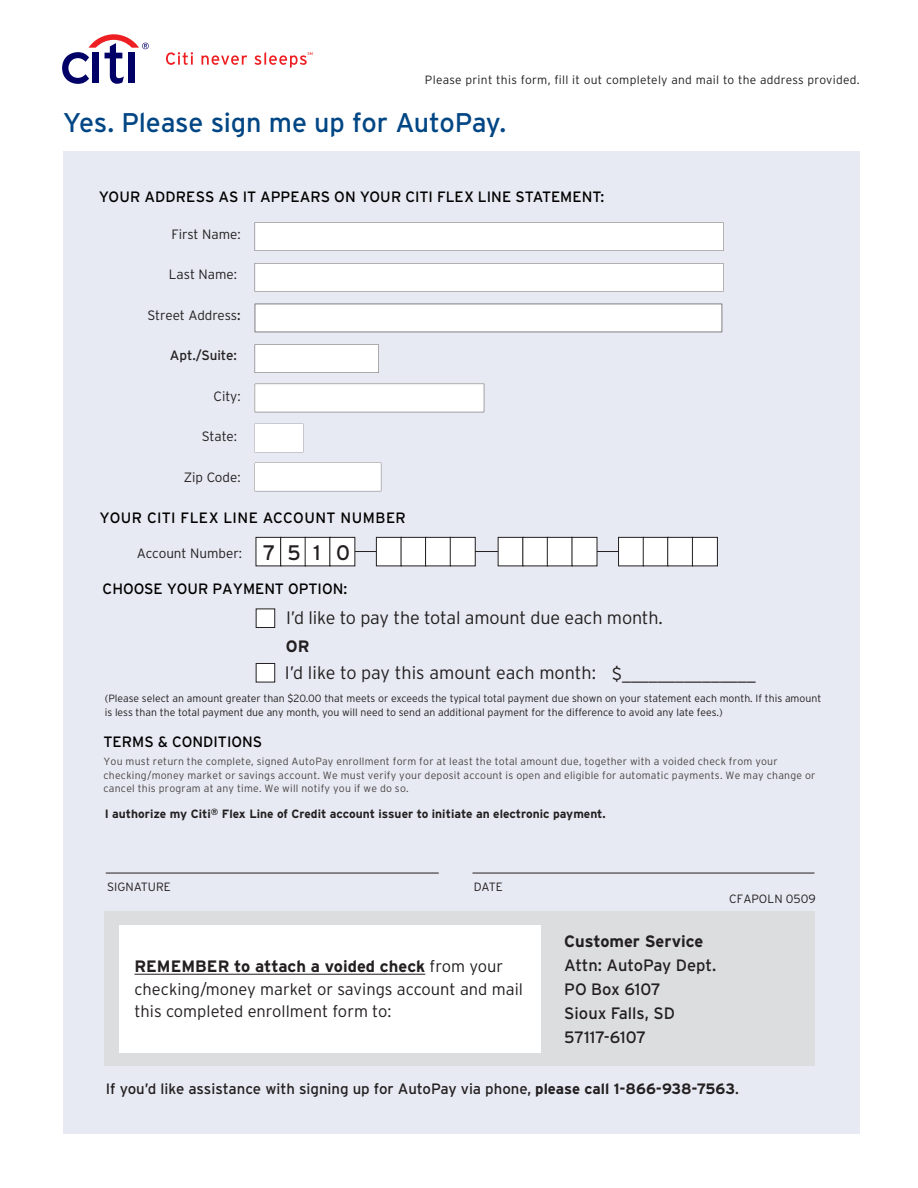
<style>
.page{position:relative;width:918px;height:1188px;background:#fff}
.page>*{position:absolute;margin:0;border:0;box-sizing:border-box;transform-origin:0 0}
.t1{font:27px "Interstate";letter-spacing:-.01em;color:#004684}
.t2{font:300 18px "Interstate";letter-spacing:-.01em;color:#231f20}
.t3{font:300 16.5px/22.5px "Interstate";color:#231f20}
.t4{font:16.5px/24px "Interstate";color:#231f20}
.t5{font:700 16.5px "Interstate";color:#231f20}
.t6{font:15px "Interstate";color:#000}
.t7{font:15px "Interstate";color:#231f20}
.t8{font:15px "Interstate";letter-spacing:.025em;color:#000}
.t9{font:300 13.5px "Interstate";color:#231f20}
.t10{font:13.5px "Interstate";color:#231f20}
.t11{font:700 12px "Interstate";color:#231f20}
.t12{font:300 12px "Interstate";letter-spacing:.025em;color:#231f20}
.t13{font:300 12px "Interstate";color:#231f20}
.t14{font:300 10.5px/13.5px "Interstate";letter-spacing:.02em;color:#4a4545}
.t15{font:300 10.5px/13.5px "Interstate";color:#231f20}
.s1{font-weight:400}
.s2{font-weight:400;font-size:21px}
.s3{font-weight:700}
</style>
<div class="page">
<svg style="left:62px;top:34px;width:87px;height:50px"></svg>
<svg style="left:166px;top:52px;width:27px;height:13px"></svg>
<svg style="left:201px;top:55px;width:46px;height:10px"></svg>
<svg style="left:254px;top:52px;width:59px;height:16px"></svg>
<div style="left:63px;top:152px;width:797px;height:982px;background:#e7eaf3"></div>
<div style="left:104px;top:912px;width:711px;height:154px;background:#dcdddf"></div>
<div style="left:119px;top:926px;width:422px;height:127px;background:#fff"></div>
<hr style="left:134px;top:974px;width:291px;height:1px;background:#231f20">
<hr style="left:472px;top:873px;width:342px;height:1px;background:#231f20">
<hr style="left:106px;top:873px;width:333px;height:1px;background:#231f20">
<div style="left:256px;top:609px;width:19px;height:18px;background:#fff"></div>
<div style="left:256px;top:609px;width:19px;height:19px;border:1px solid #231f20"></div>
<div style="left:256px;top:663px;width:19px;height:19px;background:#fff"></div>
<div style="left:256px;top:663px;width:19px;height:19px;border:1px solid #231f20"></div>
<hr style="left:354px;top:551px;width:267px;height:1px;background:#231f20">
<div style="left:256px;top:537px;width:25px;height:29px;background:#fff"></div>
<div style="left:281px;top:537px;width:25px;height:29px;background:#fff"></div>
<div style="left:280px;top:537px;width:26px;height:29px;border:1px solid #231f20"></div>
<div style="left:305px;top:537px;width:25px;height:29px;background:#fff"></div>
<div style="left:305px;top:537px;width:26px;height:29px;border:1px solid #231f20"></div>
<div style="left:330px;top:537px;width:25px;height:29px;background:#fff"></div>
<div style="left:329px;top:537px;width:26px;height:29px;border:1px solid #231f20"></div>
<div style="left:498px;top:537px;width:25px;height:29px;background:#fff"></div>
<div style="left:498px;top:537px;width:26px;height:29px;border:1px solid #231f20"></div>
<div style="left:523px;top:537px;width:25px;height:29px;background:#fff"></div>
<div style="left:522px;top:537px;width:26px;height:29px;border:1px solid #231f20"></div>
<div style="left:547px;top:537px;width:25px;height:29px;background:#fff"></div>
<div style="left:547px;top:537px;width:26px;height:29px;border:1px solid #231f20"></div>
<div style="left:572px;top:537px;width:25px;height:29px;background:#fff"></div>
<div style="left:376px;top:537px;width:25px;height:29px;background:#fff"></div>
<div style="left:376px;top:537px;width:26px;height:29px;border:1px solid #231f20"></div>
<div style="left:401px;top:537px;width:25px;height:29px;background:#fff"></div>
<div style="left:426px;top:537px;width:25px;height:29px;background:#fff"></div>
<div style="left:425px;top:537px;width:26px;height:29px;border:1px solid #231f20"></div>
<div style="left:450px;top:537px;width:25px;height:29px;background:#fff"></div>
<div style="left:450px;top:537px;width:26px;height:29px;border:1px solid #231f20"></div>
<div style="left:619px;top:537px;width:25px;height:29px;background:#fff"></div>
<div style="left:618px;top:537px;width:26px;height:29px;border:1px solid #231f20"></div>
<div style="left:643px;top:537px;width:25px;height:29px;background:#fff"></div>
<div style="left:643px;top:537px;width:26px;height:29px;border:1px solid #231f20"></div>
<div style="left:668px;top:537px;width:25px;height:29px;background:#fff"></div>
<div style="left:667px;top:537px;width:26px;height:29px;border:1px solid #231f20"></div>
<div style="left:692px;top:537px;width:25px;height:29px;background:#fff"></div>
<div style="left:692px;top:537px;width:26px;height:29px;border:1px solid #231f20"></div>
<svg style="left:255px;top:263px;width:468px;height:29px;background:#f9f9f9"></svg>
<svg style="left:255px;top:222px;width:468px;height:29px;background:#f9f9f9"></svg>
<svg style="left:255px;top:304px;width:467px;height:28px;background:#fafafa"></svg>
<svg style="left:255px;top:384px;width:229px;height:28px;background:#fcfcfc"></svg>
<svg style="left:255px;top:424px;width:48px;height:28px"></svg>
<div style="left:255px;top:463px;width:126px;height:28px;background:#fff"></div>
<svg style="left:255px;top:344px;width:124px;height:29px;background:#f8f8f8"></svg>
<p class="t12" style="left:425px;top:73px;width:436px">Please print this form, fill it out completely and mail to the address provided.</p>
<h1 class="t1" style="left:63px;top:107px;width:445px">Yes. Please sign me up for AutoPay.</h1>
<h3 class="t6" style="left:99px;top:189px;width:507px">YOUR ADDRESS AS IT APPEARS ON YOUR CITI FLEX LINE STATEMENT:</h3>
<p class="t9" style="left:171px;top:226px;width:71px">First Name:</p>
<p class="t9" style="left:169px;top:267px;width:70px">Last Name:</p>
<p class="t9" style="left:147px;top:307px;width:95px">Street Address<span class="s1">:</span></p>
<p class="t10" style="left:170px;top:348px;width:69px">Apt./Suite:</p>
<p class="t9" style="left:214px;top:388px;width:29px">City:</p>
<p class="t9" style="left:202px;top:429px;width:37px">State:</p>
<p class="t9" style="left:184px;top:469px;width:58px">Zip Code:</p>
<h3 class="t8" style="left:100px;top:510px;width:308px">YOUR CITI FLEX LINE ACCOUNT NUMBER</h3>
<p class="t9" style="left:137px;top:546px;width:215px">Account Number: <span class="s2">7 5 1 0</span></p>
<h3 class="t6" style="left:103px;top:581px;width:246px">CHOOSE YOUR PAYMENT OPTION:</h3>
<h2 class="t2" style="left:286px;top:608px;width:378px">I’d like to pay the total amount due each month.</h2>
<h2 class="t2" style="left:285px;top:662px;width:472px">I’d like to pay this amount each month: <sub>$_______________</sub></h2>
<h3 class="t5" style="left:286px;top:637px;width:25px">OR</h3>
<p class="t15" style="left:105px;top:692px;width:718px">(Please select an amount greater than $20.00 that meets or exceeds the typical total payment due shown on your statement each month. If this amount is less than the total payment due any month, you will need to send an additional payment for the difference to avoid any late fees.)</p>
<h3 class="t6" style="left:104px;top:733px;width:160px">TERMS &amp; CONDITIONS</h3>
<p class="t14" style="left:104px;top:755px;width:713px">You must return the complete, signed AutoPay enrollment form for at least the total amount due, together with a voided check from your checking/money market or savings account. We must verify your deposit account is open and eligible for automatic payments. We may change or cancel this program at any time. We will notify you if we do so.</p>
<p class="t11" style="left:105px;top:807px;width:503px">I authorize my Citi<sup>®</sup> Flex Line of Credit account issuer to initiate an electronic payment.</p>
<p class="t13" style="left:107px;top:880px;width:65px">SIGNATURE</p>
<p class="t12" style="left:474px;top:880px;width:30px">DATE</p>
<h3 class="t3" style="left:134px;top:955px;width:390px"><span class="s3">REMEMBER to attach a voided check</span> from your checking/money market or savings account and mail this completed enrollment form to:</h3>
<h3 class="t5" style="left:564px;top:932px;width:141px">Customer Service</h3>
<h3 class="t4" style="left:564px;top:953px;width:153px">Attn: AutoPay Dept.<br>PO Box 6107<br>Sioux Falls, SD<br>57117-6107</h3>
<p class="t13" style="left:729px;top:892px;width:88px">CFAPOLN 0509</p>
<h3 class="t7" style="left:106px;top:1081px;width:635px">If you’d like assistance with signing up for AutoPay via phone, <span class="s3">please call 1-866-938-7563</span>.</h3>
</div>
